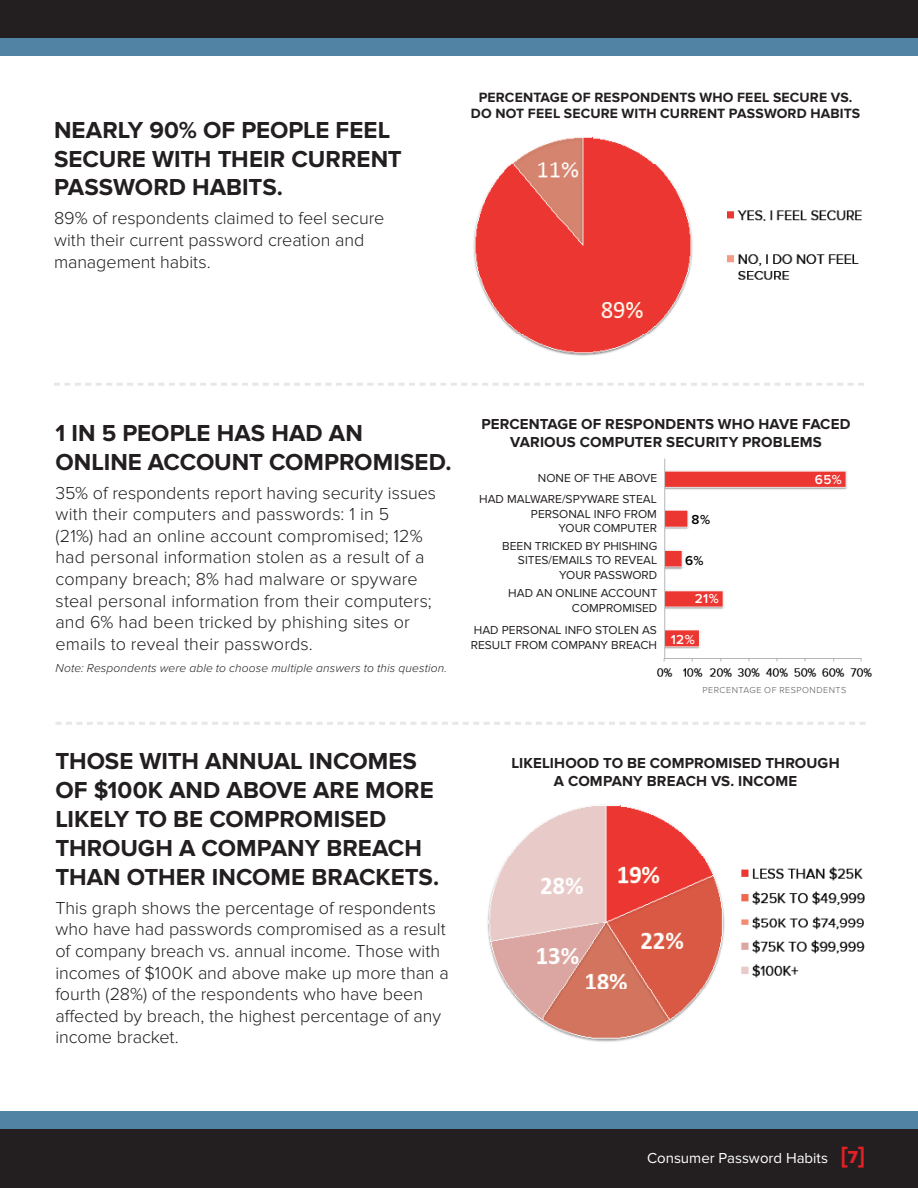
<style>
.page{position:relative;width:918px;height:1188px;background:#fff}
.page>*{position:absolute;margin:0;border:0;box-sizing:border-box;transform-origin:0 0}
.t1{font:700 24px/28.8px "Proxima Nova";color:#231f20}
.t2{font:300 18px/21.6px "Proxima Nova";color:#231f20}
.t3{font:700 15px/18px "Proxima Nova";letter-spacing:.01em;color:#231f20;text-align:center}
.t4{font:15px "Proxima Nova";color:#fff}
.t5{font:700 13.95px/16.8px "Proxima Nova";letter-spacing:.015em;color:#231f20;text-align:center}
.t6{font:600 13.5px "Proxima Nova";color:#fff}
.t7{font:600 13.5px "Proxima Nova";color:#000}
.t8{font:12px/14.4px "Proxima Nova";color:#231f20;text-align:right}
.t9{font:italic 300 12px "Proxima Nova";letter-spacing:.01em;color:#231f20}
.t10{font:300 9px "Proxima Nova";letter-spacing:.055em;color:#55585a}
.s1{font-family:"Proxima Nova Extrabld";font-size:24px;color:#e41f25}
.s2{font-family:"Proxima Nova Extrabld";font-size:18px;color:#e41f25}
</style>
<div class="page">
<div style="left:0;top:0;width:918px;height:38px;background:#231f20"></div>
<div style="left:0;top:38px;width:918px;height:18px;background:#5083a4"></div>
<div style="left:0;top:1129px;width:918px;height:59px;background:#231f20"></div>
<div style="left:0;top:1111px;width:918px;height:18px;background:#5083a4"></div>
<svg style="left:54px;top:383px;width:810px;height:3px"></svg>
<svg style="left:55px;top:722px;width:810px;height:3px"></svg>
<img style="left:487px;top:804px;width:378px;height:238px">
<img style="left:473px;top:136px;width:389px;height:220px">
<img style="left:657px;top:458px;width:215px;height:219px">
<p class="t1" style="left:54px;top:116px;width:349px">NEARLY 90% OF PEOPLE FEEL<br>SECURE WITH THEIR CURRENT<br>PASSWORD HABITS.</p>
<p class="t2" style="left:54px;top:208px;width:332px">89% of respondents claimed to feel secure with their current password creation and management habits.</p>
<p class="t5" style="left:471px;top:89px;width:391px">PERCENTAGE OF RESPONDENTS WHO FEEL SECURE VS.<br>DO NOT FEEL SECURE WITH CURRENT PASSWORD HABITS</p>
<p class="t1" style="left:55px;top:419px;width:397px">1 IN 5 PEOPLE HAS HAD AN<br>ONLINE ACCOUNT COMPROMISED.</p>
<p class="t2" style="left:55px;top:482px;width:382px">35% of respondents report having security issues with their computers and passwords: 1 in 5<br>(21%) had an online account compromised; 12% had personal information stolen as a result of a company breach; 8% had malware or spyware steal personal information from their computers; and 6% had been tricked by phishing sites or emails to reveal their passwords.</p>
<p class="t9" style="left:55px;top:661px;width:393px">Note: Respondents were able to choose multiple answers to this question.</p>
<p class="t3" style="left:481px;top:416px;width:371px">PERCENTAGE OF RESPONDENTS WHO HAVE FACED<br>VARIOUS COMPUTER SECURITY PROBLEMS</p>
<p class="t8" style="left:538px;top:471px;width:121px">NONE OF THE ABOVE</p>
<p class="t8" style="left:479px;top:492px;width:179px">HAD MALWARE/SPYWARE STEAL<br>PERSONAL INFO FROM<br>YOUR COMPUTER</p>
<p class="t8" style="left:502px;top:539px;width:157px">BEEN TRICKED BY PHISHING<br>SITES/EMAILS TO REVEAL<br>YOUR PASSWORD</p>
<p class="t8" style="left:508px;top:586px;width:151px">HAD AN ONLINE ACCOUNT<br>COMPROMISED</p>
<p class="t8" style="left:471px;top:623px;width:188px;text-align:left">HAD PERSONAL INFO STOLEN AS<br>RESULT FROM COMPANY BREACH</p>
<p class="t7" style="left:691px;top:512px;width:20px">8%</p>
<p class="t7" style="left:685px;top:553px;width:20px">6%</p>
<p class="t6" style="left:695px;top:591px;width:26px">21%</p>
<p class="t6" style="left:671px;top:632px;width:26px">12%</p>
<p class="t6" style="left:815px;top:472px;width:28px">65%</p>
<p class="t10" style="left:703px;top:685px;width:145px">PERCENTAGE OF RESPONDENTS</p>
<p class="t1" style="left:55px;top:748px;width:385px">THOSE WITH ANNUAL INCOMES<br>OF $100K AND ABOVE ARE MORE<br>LIKELY TO BE COMPROMISED<br>THROUGH A COMPANY BREACH<br>THAN OTHER INCOME BRACKETS.</p>
<p class="t2" style="left:55px;top:897px;width:395px">This graph shows the percentage of respondents who have had passwords compromised as a result of company breach vs. annual income. Those with incomes of $100K and above make up more than a fourth (28%) of the respondents who have been affected by breach, the highest percentage of any income bracket.</p>
<p class="t3" style="left:512px;top:755px;width:330px">LIKELIHOOD TO BE COMPROMISED THROUGH<br>A COMPANY BREACH VS. INCOME</p>
<p class="t4" style="left:647px;top:1149px;width:220px">Consumer Password Habits <span class="s1">[</span><span class="s2">7</span><span class="s1">]</span></p>
</div>
